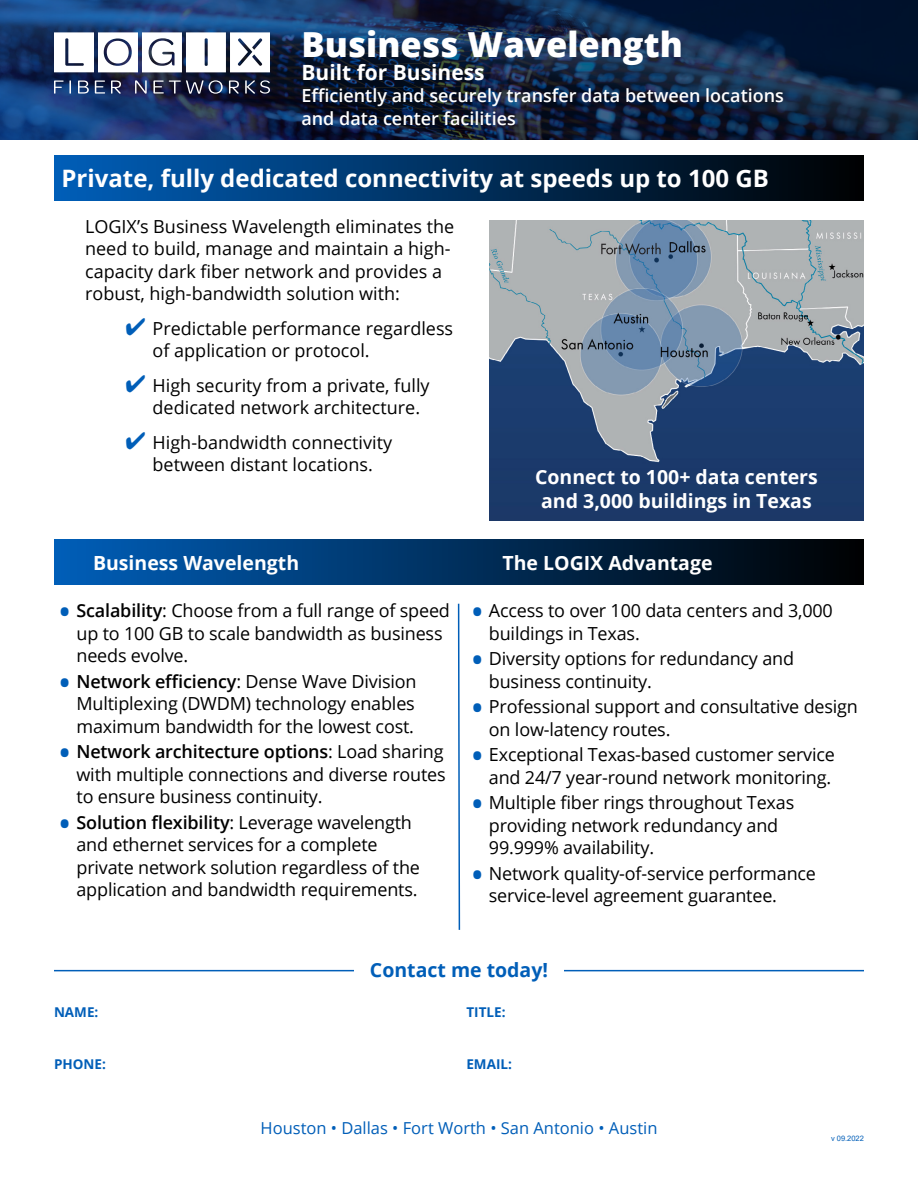
<style>
.page{position:relative;width:918px;height:1188px;background:#fff}
.page>*{position:absolute;margin:0;border:0;box-sizing:border-box;transform-origin:0 0}
.t1{font:800 34.5px "Open Sans";color:#fff}
.t2{font:700 24px "Open Sans";color:#fff}
.t3{font:700 21px "Open Sans";color:#fff}
.t4{font:700 19.5px/24px "Open Sans";color:#fff;text-align:center}
.t5{font:700 19.5px "Open Sans";color:#005eb8}
.t6{font:18px/22.5px "Open Sans";letter-spacing:-.01em;color:#000}
.t7{font:600 18px/22.5px "Open Sans";color:#fff}
.t8{font:16.5px "Open Sans";color:#005eb8}
.t9{font:700 13.5px "Open Sans";color:#005eb8}
.t10{font:7.5px "Arial";color:#005eb8}
.s1{color:#005eb8}
.s2{font-weight:600;font-size:31.5px;color:#005eb8}
.s3{font-weight:600}
</style>
<div class="page">
<div style="left:54px;top:540px;width:810px;height:45px;background:linear-gradient(to right,#005eb8,#000102)"></div>
<hr style="left:54px;top:970px;width:810px;height:1px;background:#005eb8">
<div style="left:354px;top:957px;width:210px;height:26px;background:#fff"></div>
<svg style="left:457px;top:603px;width:4px;height:327px"></svg>
<svg style="left:0;top:0;width:918px;height:140px;background:#12294d"></svg>
<div style="left:54px;top:155px;width:810px;height:45px;background:linear-gradient(to right,#005eb8,#000102)"></div>
<svg style="left:54px;top:32px;width:216px;height:40px"></svg>
<svg style="left:54px;top:80px;width:17px;height:14px"></svg>
<svg style="left:78px;top:80px;width:11px;height:14px"></svg>
<svg style="left:95px;top:80px;width:10px;height:14px"></svg>
<svg style="left:111px;top:80px;width:10px;height:14px"></svg>
<svg style="left:135px;top:80px;width:12px;height:14px"></svg>
<svg style="left:153px;top:80px;width:70px;height:14px"></svg>
<svg style="left:229px;top:80px;width:10px;height:14px"></svg>
<svg style="left:245px;top:80px;width:25px;height:14px"></svg>
<img style="left:489px;top:220px;width:375px;height:300px">
<h1 class="t1" style="left:301px;top:19px;width:383px">Business Wavelength</h1>
<p class="t3" style="left:301px;top:57px;width:185px">Built for Business</p>
<p class="t7" style="left:301px;top:84px;width:484px">Efficiently and securely transfer data between locations and data center facilities</p>
<h2 class="t2" style="left:62px;top:161px;width:709px">Private, fully dedicated connectivity at speeds up to 100 GB</h2>
<p class="t6" style="left:85px;top:215px;width:371px">LOGIX’s Business Wavelength eliminates the need to build, manage and maintain a high&shy;capacity dark fiber network and provides a robust, high-bandwidth solution with:</p>
<p class="t6" style="left:153px;top:317px;width:302px;text-indent:-27px"><span class="s1">✔</span> Predictable performance regardless of application or protocol.</p>
<p class="t6" style="left:153px;top:374px;width:279px;text-indent:-27px"><span class="s1">✔</span> High security from a private, fully dedicated network architecture.</p>
<p class="t6" style="left:126px;top:431px;width:268px;text-align:center"><span class="s1">✔</span> High-bandwidth connectivity between distant locations.</p>
<p class="t4" style="left:535px;top:464px;width:284px">Connect to 100+ data centers and 3,000 buildings in Texas</p>
<p class="t4" style="left:93px;top:550px;width:208px">Business Wavelength</p>
<p class="t4" style="left:502px;top:550px;width:212px">The LOGIX Advantage</p>
<p class="t6" style="left:76px;top:599px;width:375px;text-indent:-18px"><span class="s2">•</span> <span class="s3">Scalability</span>: Choose from a full range of speed up to 100 GB to scale bandwidth as business needs evolve.</p>
<p class="t6" style="left:76px;top:670px;width:342px;text-align:justify;text-indent:-18px"><span class="s2">•</span> <span class="s3">Network efficiency</span>: Dense Wave Division Multiplexing (DWDM) technology enables maximum bandwidth for the lowest cost.</p>
<p class="t6" style="left:76px;top:740px;width:371px;text-align:justify;text-indent:-18px"><span class="s2">•</span> <span class="s3">Network architecture options</span>: Load sharing with multiple connections and diverse routes to ensure business continuity.</p>
<p class="t6" style="left:76px;top:811px;width:345px;text-indent:-18px"><span class="s2">•</span> <span class="s3">Solution flexibility</span>: Leverage wavelength and ethernet services for a complete private network solution regardless of the application and bandwidth requirements.</p>
<p class="t6" style="left:489px;top:599px;width:345px;text-indent:-18px"><span class="s2">•</span> Access to over 100 data centers and 3,000 buildings in Texas.</p>
<p class="t6" style="left:489px;top:647px;width:307px;text-indent:-18px"><span class="s2">•</span> Diversity options for redundancy and business continuity.</p>
<p class="t6" style="left:489px;top:695px;width:371px;text-indent:-18px"><span class="s2">•</span> Professional support and consultative design on low-latency routes.</p>
<p class="t6" style="left:471px;top:743px;width:365px;text-align:right"><span class="s2">•</span> Exceptional Texas-based customer service and 24/7 year-round network monitoring.</p>
<p class="t6" style="left:489px;top:791px;width:307px;text-indent:-18px"><span class="s2">•</span> Multiple fiber rings throughout Texas providing network redundancy and<br>99.999% availability.</p>
<p class="t6" style="left:489px;top:862px;width:329px;text-indent:-18px"><span class="s2">•</span> Network quality-of-service performance service-level agreement guarantee.</p>
<p class="t5" style="left:370px;top:957px;width:180px">Contact me today!</p>
<p class="t9" style="left:54px;top:1002px;width:46px">NAME:</p>
<p class="t9" style="left:466px;top:1002px;width:41px">TITLE:</p>
<p class="t9" style="left:54px;top:1055px;width:53px">PHONE:</p>
<p class="t9" style="left:466px;top:1055px;width:47px">EMAIL:</p>
<p class="t8" style="left:261px;top:1117px;width:398px">Houston • Dallas • Fort Worth • San Antonio • Austin</p>
<p class="t10" style="left:831px;top:1133px;width:34px">v 09.2022</p>
</div>
